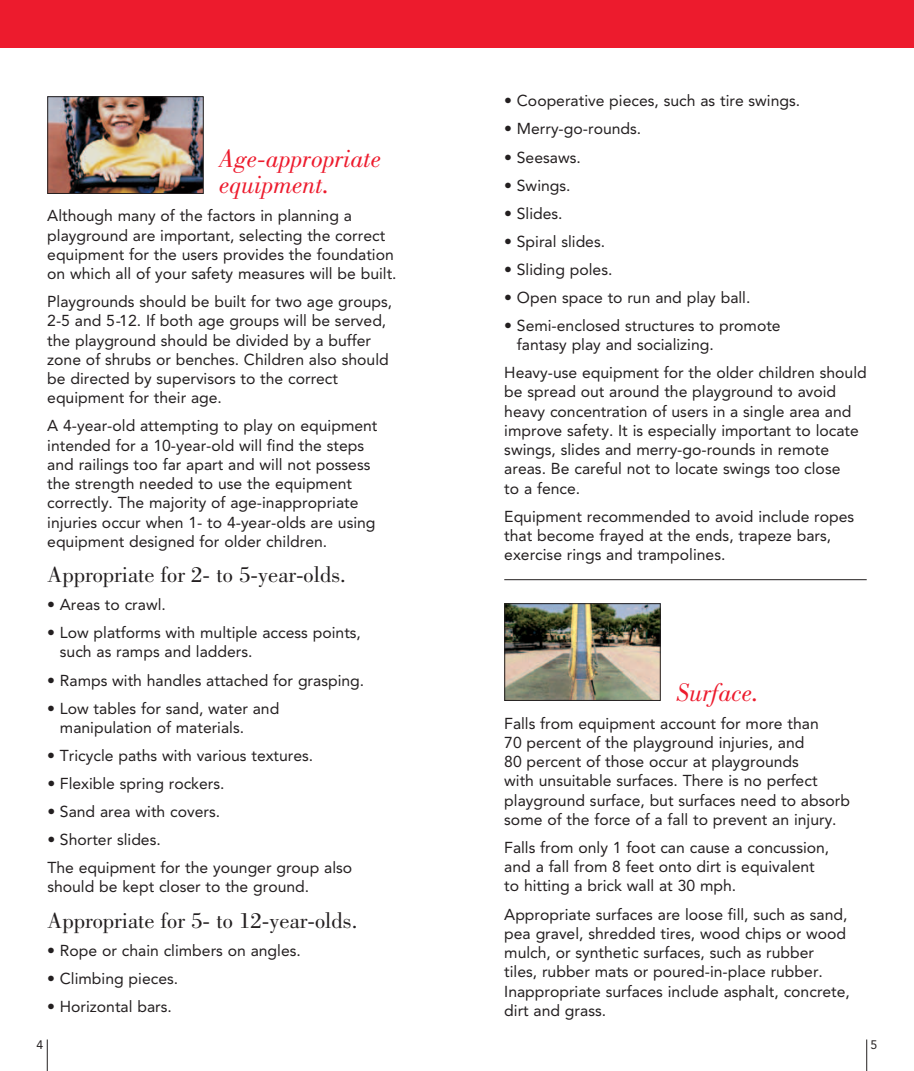
<style>
.page{position:relative;width:914px;height:1071px;background:#fff}
.page>*{position:absolute;margin:0;border:0;box-sizing:border-box;transform-origin:0 0}
.t1{font:italic 26.25px/26.2px "Bodoni Std";color:#ed1b2d}
.t2{font:22.75px "Bodoni Std";color:#231f20}
.t3{font:15.75px/19.2px "Avenir LT Std";color:#231f20}
.t4{font:12.25px "Avenir LT Std";color:#231f20}
</style>
<div class="page">
<div style="left:0;top:0;width:457px;height:47px;background:#ed1b2d"></div>
<hr style="left:47px;top:1040px;width:1px;height:31px;background:#231f20">
<div style="left:457px;top:0;width:457px;height:47px;background:#ed1b2d"></div>
<hr style="left:866px;top:1040px;width:1px;height:31px;background:#231f20">
<hr style="left:504px;top:579px;width:362px;height:1px;background:#231f20">
<img style="left:49px;top:98px;width:153px;height:94px">
<div style="left:47px;top:96px;width:157px;height:98px;border:1px solid #231f20"></div>
<img style="left:506px;top:605px;width:152px;height:94px">
<div style="left:504px;top:603px;width:156px;height:98px;border:1px solid #231f20"></div>
<h1 class="t1" style="left:219px;top:146px;width:163px">Age-appropriate equipment.</h1>
<p class="t3" style="left:47px;top:206px;width:351px">Although many of the factors in planning a playground are important, selecting the correct equipment for the users provides the foundation on which all of your safety measures will be built.</p>
<p class="t3" style="left:47px;top:292px;width:346px">Playgrounds should be built for two age groups, 2-5 and 5‑12. If both age groups will be served, the playground should be divided by a buffer zone of shrubs or benches. Children also should be directed by supervisors to the correct equipment for their age.</p>
<p class="t3" style="left:47px;top:417px;width:332px">A 4-year-old attempting to play on equipment intended for a 10-year-old will find the steps and railings too far apart and will not possess the strength needed to use the equipment correctly. The majority of age-inappropriate injuries occur when 1- to 4-year-olds are using equipment designed for older children.</p>
<h2 class="t2" style="left:47px;top:562px;width:300px">Appropriate for 2- to 5-year-olds.</h2>
<p class="t3" style="left:47px;top:595px;width:120px">• Areas to crawl.</p>
<p class="t3" style="left:60px;top:623px;width:302px;text-indent:-13px">• Low platforms with multiple access points, such as ramps and ladders.</p>
<p class="t3" style="left:47px;top:671px;width:318px">• Ramps with handles attached for grasping.</p>
<p class="t3" style="left:60px;top:699px;width:221px;text-indent:-13px">• Low tables for sand, water and manipulation of materials.</p>
<p class="t3" style="left:47px;top:746px;width:267px">• Tricycle paths with various textures.</p>
<p class="t3" style="left:47px;top:774px;width:179px">• Flexible spring rockers.</p>
<p class="t3" style="left:47px;top:802px;width:174px">• Sand area with covers.</p>
<p class="t3" style="left:47px;top:826px;width:306px;line-height:28px">• Shorter slides.<br>The equipment for the younger group also</p>
<p class="t3" style="left:47px;top:877px;width:263px">should be kept closer to the ground.</p>
<h2 class="t2" style="left:47px;top:907px;width:311px">Appropriate for 5- to 12-year-olds.</h2>
<p class="t3" style="left:47px;top:941px;width:255px">• Rope or chain climbers on angles.</p>
<p class="t3" style="left:47px;top:969px;width:132px">• Climbing pieces.</p>
<p class="t3" style="left:47px;top:997px;width:126px">• Horizontal bars.</p>
<p class="t4" style="left:37px;top:1037px;width:8px">4</p>
<p class="t3" style="left:504px;top:91px;width:297px">• Cooperative pieces, such as tire swings.</p>
<p class="t3" style="left:504px;top:120px;width:138px">• Merry-go-rounds.</p>
<p class="t3" style="left:504px;top:148px;width:78px">• Seesaws.</p>
<p class="t3" style="left:504px;top:176px;width:68px">• Swings.</p>
<p class="t3" style="left:504px;top:204px;width:60px">• Slides.</p>
<p class="t3" style="left:504px;top:232px;width:102px">• Spiral slides.</p>
<p class="t3" style="left:504px;top:260px;width:110px">• Sliding poles.</p>
<p class="t3" style="left:504px;top:288px;width:248px">• Open space to run and play ball.</p>
<p class="t3" style="left:517px;top:316px;width:265px;text-indent:-13px">• Semi-enclosed structures to promote fantasy play and socializing.</p>
<p class="t3" style="left:504px;top:363px;width:364px">Heavy-use equipment for the older children should be spread out around the playground to avoid heavy concentration of users in a single area and improve safety. It is especially important to locate swings, slides and merry-go-rounds in remote areas. Be careful not to locate swings too close<br>to a fence.</p>
<p class="t3" style="left:504px;top:507px;width:351px">Equipment recommended to avoid include ropes that become frayed at the ends, trapeze bars, exercise rings and trampolines.</p>
<h1 class="t1" style="left:676px;top:679px;width:84px">Surface.</h1>
<p class="t3" style="left:504px;top:714px;width:347px">Falls from equipment account for more than<br>70 percent of the playground injuries, and<br>80 percent of those occur at playgrounds<br>with unsuitable surfaces. There is no perfect playground surface, but surfaces need to absorb some of the force of a fall to prevent an injury.</p>
<p class="t3" style="left:504px;top:838px;width:326px">Falls from only 1 foot can cause a concussion, and a fall from 8 feet onto dirt is equivalent to hitting a brick wall at 30 mph.</p>
<p class="t3" style="left:504px;top:905px;width:347px">Appropriate surfaces are loose fill, such as sand, pea gravel, shredded tires, wood chips or wood mulch, or synthetic surfaces, such as rubber tiles, rubber mats or poured-in-place rubber.<br>Inappropriate surfaces include asphalt, concrete, dirt and grass.</p>
<p class="t4" style="left:870px;top:1037px;width:8px">5</p>
</div>
